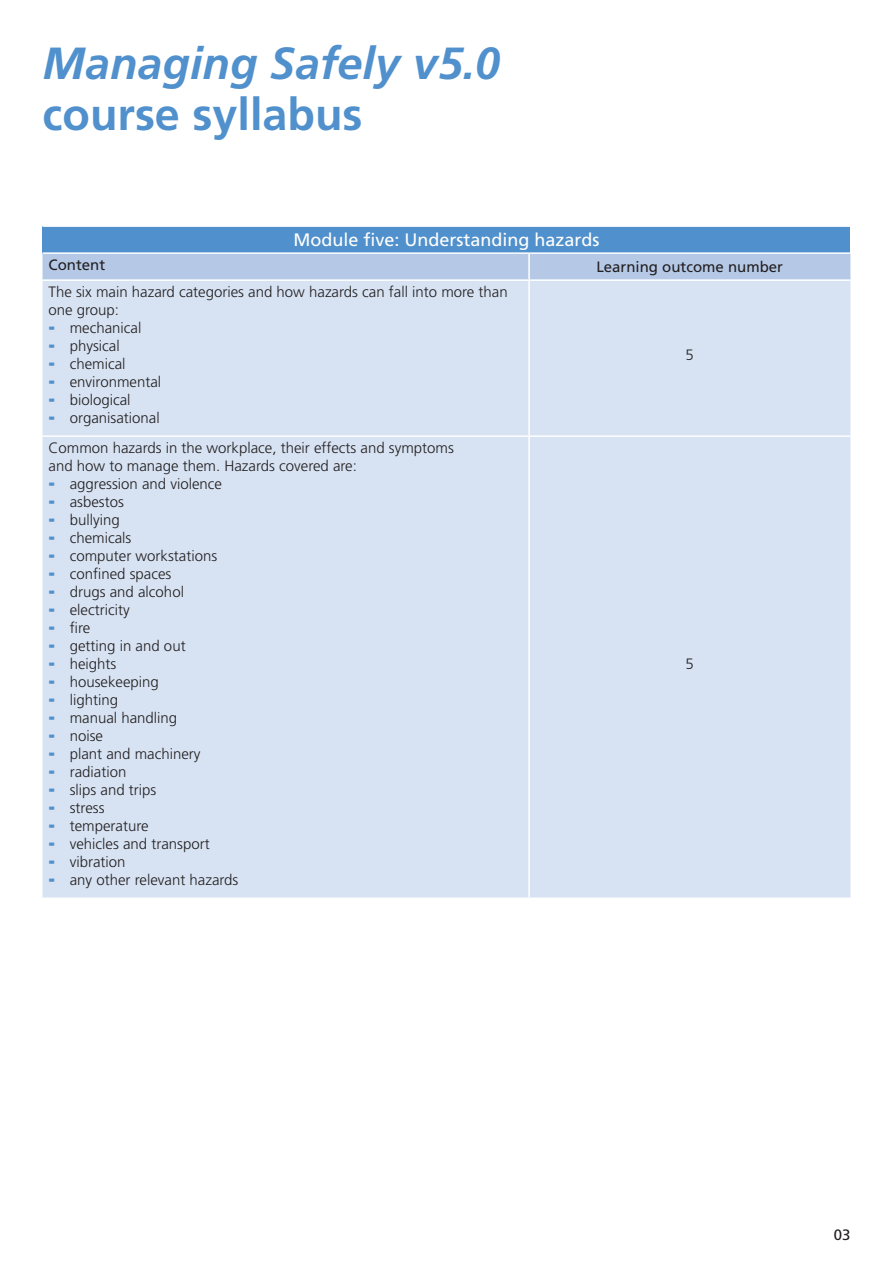
<style>
.page{position:relative;width:893px;height:1263px;background:#fff}
.page>*{position:absolute;margin:0;border:0;box-sizing:border-box;transform-origin:0 0}
._04_Title_46_50_FrBd{font:italic 700 45px/51px "Frutiger";color:#5090cc}
.Table_title{font:18px "Frutiger";color:#fff}
.Table_body_copy{font:300 15px/18px "Frutiger";color:#231f20}
.Table_centred_sub_ti{font:15px "Frutiger";color:#231f20}
.Table_subtitle{font:15px "Frutiger";color:#231f20}
.Table_centred_body_c{font:300 15px "Frutiger";color:#231f20}
.s1{font-style:normal}
.s2{font-weight:900;font-size:18px;color:#5090cc}
</style>
<div class="page">
<div style="left:43px;top:226px;width:807px;height:27px;background:#5090cc"></div>
<div style="left:43px;top:254px;width:807px;height:25px;background:#b5c9e7"></div>
<div style="left:43px;top:281px;width:807px;height:616px;background:#d7e3f3"></div>
<hr style="left:43px;top:225px;width:486px;height:2px;background:#fff">
<hr style="left:529px;top:225px;width:321px;height:2px;background:#fff">
<hr style="left:43px;top:252px;width:486px;height:2px;background:#fff">
<hr style="left:529px;top:252px;width:321px;height:2px;background:#fff">
<hr style="left:528px;top:254px;width:2px;height:25px;background:#fff">
<hr style="left:528px;top:281px;width:2px;height:154px;background:#fff">
<hr style="left:43px;top:435px;width:486px;height:2px;background:#fff">
<hr style="left:529px;top:435px;width:321px;height:2px;background:#fff">
<hr style="left:528px;top:437px;width:2px;height:460px;background:#fff">
<p class="_04_Title_46_50_FrBd" style="left:43px;top:38px;width:459px">Managing Safely v5.0 <span class="s1">course syllabus</span></p>
<p class="Table_title" style="left:293px;top:229px;width:308px">Module five: Understanding hazards</p>
<p class="Table_subtitle" style="left:49px;top:256px;width:58px">Content</p>
<p class="Table_centred_sub_ti" style="left:596px;top:258px;width:188px">Learning outcome number</p>
<p class="Table_body_copy" style="left:49px;top:283px;width:461px">The six main hazard categories and how hazards can fall into more than one group:</p>
<p class="Table_body_copy" style="left:49px;top:319px;width:94px"><span class="s2">-</span> mechanical</p>
<p class="Table_body_copy" style="left:49px;top:337px;width:73px"><span class="s2">-</span> physical</p>
<p class="Table_body_copy" style="left:49px;top:355px;width:79px"><span class="s2">-</span> chemical</p>
<p class="Table_body_copy" style="left:49px;top:373px;width:114px"><span class="s2">-</span> environmental</p>
<p class="Table_body_copy" style="left:49px;top:391px;width:84px"><span class="s2">-</span> biological</p>
<p class="Table_body_copy" style="left:49px;top:409px;width:113px"><span class="s2">-</span> organisational</p>
<p class="Table_centred_body_c" style="left:686px;top:347px;width:10px">5</p>
<p class="Table_body_copy" style="left:49px;top:439px;width:407px">Common hazards in the workplace, their effects and symptoms and how to manage them. Hazards covered are:</p>
<p class="Table_body_copy" style="left:49px;top:475px;width:175px"><span class="s2">-</span> aggression and violence</p>
<p class="Table_body_copy" style="left:49px;top:493px;width:77px"><span class="s2">-</span> asbestos</p>
<p class="Table_body_copy" style="left:49px;top:511px;width:73px"><span class="s2">-</span> bullying</p>
<p class="Table_body_copy" style="left:49px;top:529px;width:84px"><span class="s2">-</span> chemicals</p>
<p class="Table_body_copy" style="left:49px;top:547px;width:170px"><span class="s2">-</span> computer workstations</p>
<p class="Table_body_copy" style="left:49px;top:565px;width:124px"><span class="s2">-</span> confined spaces</p>
<p class="Table_body_copy" style="left:49px;top:583px;width:137px"><span class="s2">-</span> drugs and alcohol</p>
<p class="Table_body_copy" style="left:49px;top:601px;width:83px"><span class="s2">-</span> electricity</p>
<p class="Table_body_copy" style="left:49px;top:619px;width:43px"><span class="s2">-</span> fire</p>
<p class="Table_body_copy" style="left:49px;top:637px;width:139px"><span class="s2">-</span> getting in and out</p>
<p class="Table_body_copy" style="left:49px;top:655px;width:69px"><span class="s2">-</span> heights</p>
<p class="Table_body_copy" style="left:49px;top:673px;width:112px"><span class="s2">-</span> housekeeping</p>
<p class="Table_body_copy" style="left:49px;top:691px;width:71px"><span class="s2">-</span> lighting</p>
<p class="Table_body_copy" style="left:49px;top:709px;width:130px"><span class="s2">-</span> manual handling</p>
<p class="Table_body_copy" style="left:49px;top:727px;width:56px"><span class="s2">-</span> noise</p>
<p class="Table_body_copy" style="left:49px;top:745px;width:154px"><span class="s2">-</span> plant and machinery</p>
<p class="Table_body_copy" style="left:49px;top:763px;width:79px"><span class="s2">-</span> radiation</p>
<p class="Table_body_copy" style="left:49px;top:781px;width:109px"><span class="s2">-</span> slips and trips</p>
<p class="Table_body_copy" style="left:49px;top:799px;width:57px"><span class="s2">-</span> stress</p>
<p class="Table_body_copy" style="left:49px;top:817px;width:102px"><span class="s2">-</span> temperature</p>
<p class="Table_body_copy" style="left:49px;top:835px;width:163px"><span class="s2">-</span> vehicles and transport</p>
<p class="Table_body_copy" style="left:49px;top:853px;width:79px"><span class="s2">-</span> vibration</p>
<p class="Table_body_copy" style="left:49px;top:871px;width:191px"><span class="s2">-</span> any other relevant hazards</p>
<p class="Table_centred_body_c" style="left:686px;top:656px;width:10px">5</p>
<p class="Table_centred_sub_ti" style="left:834px;top:1226px;width:18px">03</p>
</div>
